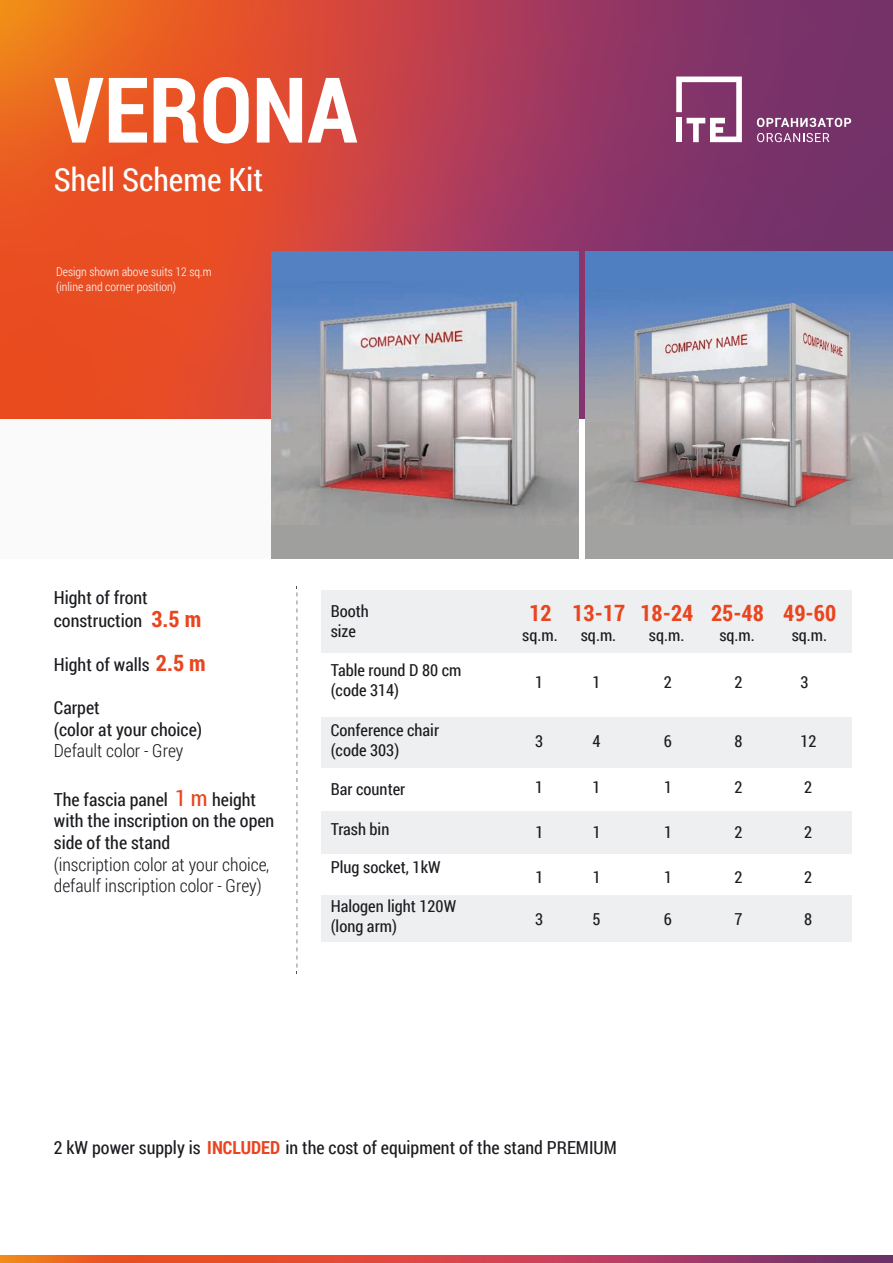
<style>
.page{position:relative;width:893px;height:1263px;background:#fff}
.page>*{position:absolute;margin:0;border:0;box-sizing:border-box;transform-origin:0 0}
.t1{font:700 90.9px "Roboto Condensed";color:#fff}
.t2{font:31.95px "Roboto Condensed";color:#fff}
.t3{font:700 22.5px "Roboto Condensed";color:#e9451f}
.t4{font:18px/21.6px "Roboto Condensed";color:#1b1c20}
.t5{font:300 18px/21.6px "Roboto Condensed";color:#1b1c20}
.t6{font:16.5px/19.8px "Roboto Condensed";color:#1b1c20}
.t7{font:300 12px/14.4px "Roboto Condensed";color:#fff}
.s1{font-weight:700;font-size:22.5px;color:#e9451f}
.s2{font-size:22.5px;color:#e9451f}
.s3{font-weight:700;color:#e9451f}
</style>
<div class="page">
<div style="left:0;top:279px;width:573px;height:280px;background:#fafafb"></div>
<svg style="left:0;top:0;width:893px;height:419px;background:#bd4544"></svg>
<svg style="left:676px;top:77px;width:66px;height:65px"></svg>
<svg style="left:757px;top:118px;width:94px;height:9px"></svg>
<svg style="left:757px;top:133px;width:72px;height:9px"></svg>
<div style="left:586px;top:252px;width:307px;height:41px;background:#4f7fc0"></div>
<div style="left:586px;top:506px;width:307px;height:53px;background:#a2a2a1"></div>
<img style="left:586px;top:293px;width:307px;height:225px">
<div style="left:271px;top:251px;width:308px;height:81px;background:#5381c1"></div>
<div style="left:271px;top:516px;width:308px;height:43px;background:#9f9f9e"></div>
<img style="left:271px;top:294px;width:308px;height:223px">
<svg style="left:297px;top:592px;width:1px;height:376px"></svg>
<div style="left:321px;top:591px;width:531px;height:62px;background:#eeeff0"></div>
<div style="left:321px;top:717px;width:531px;height:51px;background:#eeeff0"></div>
<div style="left:321px;top:811px;width:531px;height:42px;background:#eeeff0"></div>
<div style="left:321px;top:896px;width:531px;height:46px;background:#eeeff0"></div>
<svg style="left:0;top:1255px;width:893px;height:8px;background:#c64847"></svg>
<h1 class="t1" style="left:54px;top:46px;width:305px">VERONA</h1>
<h2 class="t2" style="left:54px;top:158px;width:211px">Shell Scheme Kit</h2>
<p class="t7" style="left:56px;top:264px;width:157px">Design shown above suits 12 sq.m (inline and corner position)</p>
<p class="t4" style="left:54px;top:586px;width:149px;line-height:22.5px">Hight of front construction <span class="s1">3.5 m</span></p>
<p class="t4" style="left:54px;top:653px;width:153px">Hight of walls <span class="s1">2.5 m</span></p>
<p class="t4" style="left:54px;top:696px;width:150px">Carpet<br>(color at your choice)</p>
<p class="t5" style="left:54px;top:739px;width:131px">Default color - Grey</p>
<p class="t4" style="left:54px;top:788px;width:222px">The fascia panel <span class="s2">1 m</span> height with the inscription on the open side of the stand</p>
<p class="t5" style="left:54px;top:853px;width:217px">(inscription color at your choice, defaulf inscription color - Grey)</p>
<p class="t6" style="left:331px;top:601px;width:40px">Booth size</p>
<p class="t6" style="left:331px;top:660px;width:132px">Table round D 80 cm (code 314)</p>
<p class="t6" style="left:331px;top:719px;width:110px">Conference chair (code 303)</p>
<p class="t6" style="left:331px;top:779px;width:76px">Bar counter</p>
<p class="t6" style="left:331px;top:818px;width:60px">Trash bin</p>
<p class="t6" style="left:331px;top:856px;width:111px">Plug socket, 1kW</p>
<p class="t6" style="left:331px;top:896px;width:127px">Halogen light 120W (long arm)</p>
<p class="t3" style="left:529px;top:597px;width:24px">12</p>
<p class="t6" style="left:522px;top:625px;width:37px">sq.m.</p>
<p class="t6" style="left:535px;top:672px;width:10px">1</p>
<p class="t6" style="left:592px;top:672px;width:10px">1</p>
<p class="t6" style="left:664px;top:672px;width:10px">2</p>
<p class="t6" style="left:734px;top:672px;width:10px">2</p>
<p class="t6" style="left:800px;top:672px;width:10px">3</p>
<p class="t3" style="left:572px;top:597px;width:55px">13-17</p>
<p class="t6" style="left:581px;top:625px;width:37px">sq.m.</p>
<p class="t3" style="left:640px;top:597px;width:55px">18-24</p>
<p class="t6" style="left:649px;top:625px;width:37px">sq.m.</p>
<p class="t3" style="left:711px;top:597px;width:55px">25-48</p>
<p class="t6" style="left:719px;top:625px;width:37px">sq.m.</p>
<p class="t3" style="left:783px;top:597px;width:54px">49-60</p>
<p class="t6" style="left:792px;top:625px;width:37px">sq.m.</p>
<p class="t6" style="left:535px;top:731px;width:10px">3</p>
<p class="t6" style="left:593px;top:731px;width:10px">4</p>
<p class="t6" style="left:664px;top:731px;width:10px">6</p>
<p class="t6" style="left:734px;top:731px;width:10px">8</p>
<p class="t6" style="left:800px;top:731px;width:18px">12</p>
<p class="t6" style="left:535px;top:777px;width:10px">1</p>
<p class="t6" style="left:593px;top:777px;width:10px">1</p>
<p class="t6" style="left:664px;top:777px;width:10px">1</p>
<p class="t6" style="left:734px;top:777px;width:10px">2</p>
<p class="t6" style="left:804px;top:777px;width:10px">2</p>
<p class="t6" style="left:535px;top:822px;width:10px">1</p>
<p class="t6" style="left:593px;top:822px;width:10px">1</p>
<p class="t6" style="left:664px;top:822px;width:10px">1</p>
<p class="t6" style="left:735px;top:822px;width:10px">2</p>
<p class="t6" style="left:804px;top:822px;width:10px">2</p>
<p class="t6" style="left:535px;top:867px;width:10px">1</p>
<p class="t6" style="left:593px;top:867px;width:10px">1</p>
<p class="t6" style="left:664px;top:867px;width:10px">1</p>
<p class="t6" style="left:735px;top:867px;width:10px">2</p>
<p class="t6" style="left:804px;top:867px;width:10px">2</p>
<p class="t6" style="left:535px;top:908px;width:10px">3</p>
<p class="t6" style="left:593px;top:908px;width:10px">5</p>
<p class="t6" style="left:664px;top:908px;width:10px">6</p>
<p class="t6" style="left:734px;top:908px;width:10px">7</p>
<p class="t6" style="left:804px;top:908px;width:10px">8</p>
<p class="t4" style="left:54px;top:1136px;width:564px">2 kW power supply is <span class="s3">INCLUDED</span> in the cost of equipment of the stand PREMIUM</p>
</div>
